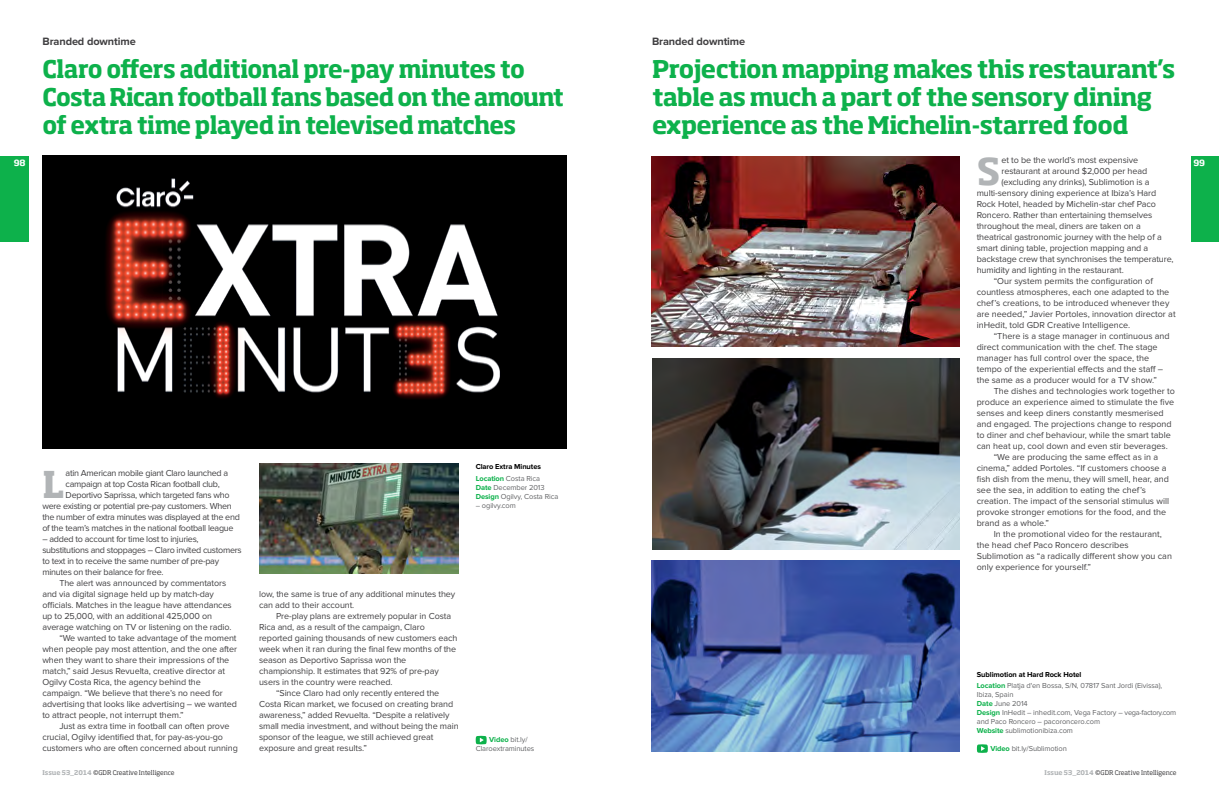
<style>
.page{position:relative;width:1219px;height:794px;background:#fff}
.page>*{position:absolute;margin:0;border:0;box-sizing:border-box;transform-origin:0 0}
.t1{font:700 36.5px "Soho Std";color:#b1b4b6}
.t2{font:700 24px/28px "Soho Std";letter-spacing:-.035em;color:#0db14b;scale:.96 1}
.t3{font:700 24px/28px "Soho Std";letter-spacing:-.035em;color:#0db14b}
.t4{font:700 11px "Proxima Nova";letter-spacing:-.01em;color:#414042}
.t5{font:9px/11px "Proxima Nova";letter-spacing:-.01em;color:#414042}
.t6{font:9px "Proxima Nova";letter-spacing:-.03em;color:#414042}
.t7{font:700 8.5px "Soho Std";color:#fff}
.t8{font:7.5px/9px "Proxima Nova";letter-spacing:-.01em;color:#636466}
.t9{font:700 7.5px/11.8px "Proxima Nova";letter-spacing:-.01em;color:#000}
.t10{font:6.5px "Soho Std";letter-spacing:-.015em;color:#414042}
.s1{color:#0db14b}
.s2{font-weight:400;color:#636466}
.s3{font-weight:700;color:#0db14b}
.s4{font-weight:700;color:#000}
.s5{font-weight:700;color:#b1b4b6}
</style>
<div class="page">
<div style="left:1191px;top:156px;width:28px;height:85px;background:#0db14b"></div>
<div style="left:0;top:156px;width:28px;height:85px;background:#0db14b"></div>
<img style="left:652px;top:156px;width:308px;height:191px">
<img style="left:43px;top:156px;width:524px;height:292px">
<img style="left:259px;top:463px;width:200px;height:111px">
<svg style="left:977px;top:744px;width:11px;height:9px"></svg>
<svg style="left:476px;top:736px;width:11px;height:8px"></svg>
<img style="left:652px;top:359px;width:308px;height:190px">
<img style="left:652px;top:561px;width:308px;height:190px">
<p class="t4" style="left:43px;top:35px;width:95px">Branded downtime</p>
<h2 class="t2" style="left:43px;top:54px;width:545px">Claro offers additional pre-pay minutes to<br>Costa Rican football fans based on the amount of extra time played in televised matches</h2>
<p class="t4" style="left:652px;top:35px;width:95px">Branded downtime</p>
<h2 class="t3" style="left:652px;top:54px;width:525px">Projection mapping makes this restaurant’s table as much a part of the sensory dining experience as the Michelin-starred food</h2>
<h1 class="t1" style="left:977px;top:148px;width:25px">S</h1>
<p class="t5" style="left:1001px;top:155px;width:138px">et to be the world’s most expensive</p>
<p class="t7" style="left:14px;top:157px;width:13px">98</p>
<p class="t7" style="left:1193px;top:157px;width:13px">99</p>
<p class="t5" style="left:1001px;top:166px;width:147px">restaurant at around $2,000 per head</p>
<p class="t5" style="left:1001px;top:177px;width:150px">(excluding any drinks), Sublimotion is a</p>
<p class="t5" style="left:977px;top:188px;width:181px">multi-sensory dining experience at Ibiza’s Hard</p>
<p class="t5" style="left:977px;top:199px;width:181px">Rock Hotel, headed by Michelin-star chef Paco</p>
<p class="t5" style="left:977px;top:210px;width:177px">Roncero. Rather than entertaining themselves</p>
<p class="t5" style="left:977px;top:221px;width:166px">throughout the meal, diners are taken on a</p>
<p class="t5" style="left:977px;top:232px;width:187px">theatrical gastronomic journey with the help of a</p>
<p class="t5" style="left:977px;top:243px;width:173px">smart dining table, projection mapping and a</p>
<p class="t5" style="left:977px;top:254px;width:198px">backstage crew that synchronises the temperature,</p>
<p class="t5" style="left:977px;top:265px;width:149px">humidity and lighting in the restaurant.</p>
<p class="t5" style="left:994px;top:276px;width:161px">“Our system permits the configuration of</p>
<p class="t5" style="left:977px;top:287px;width:194px">countless atmospheres, each one adapted to the</p>
<p class="t5" style="left:977px;top:298px;width:194px">chef’s creations, to be introduced whenever they</p>
<p class="t5" style="left:977px;top:309px;width:200px">are needed,” Javier Portoles, innovation director at</p>
<p class="t5" style="left:977px;top:320px;width:155px">inHedit, told GDR Creative Intelligence.</p>
<p class="t5" style="left:994px;top:331px;width:177px">“There is a stage manager in continuous and</p>
<p class="t5" style="left:977px;top:342px;width:182px">direct communication with the chef. The stage</p>
<p class="t5" style="left:977px;top:353px;width:174px">manager has full control over the space, the</p>
<p class="t5" style="left:977px;top:364px;width:188px">tempo of the experiential effects and the staff –</p>
<p class="t5" style="left:977px;top:375px;width:182px">the same as a producer would for a TV show.”</p>
<p class="t5" style="left:994px;top:386px;width:183px">The dishes and technologies work together to</p>
<p class="t5" style="left:977px;top:397px;width:199px">produce an experience aimed to stimulate the five</p>
<p class="t5" style="left:977px;top:408px;width:188px">senses and keep diners constantly mesmerised</p>
<p class="t5" style="left:977px;top:419px;width:196px">and engaged. The projections change to respond</p>
<p class="t5" style="left:977px;top:430px;width:196px">to diner and chef behaviour, while the smart table</p>
<p class="t5" style="left:977px;top:441px;width:193px">can heat up, cool down and even stir beverages.</p>
<p class="t5" style="left:994px;top:452px;width:166px">“We are producing the same effect as in a</p>
<p class="t5" style="left:977px;top:463px;width:191px">cinema,” added Portoles. “If customers choose a</p>
<p class="t5" style="left:977px;top:474px;width:194px">fish dish from the menu, they will smell, hear, and</p>
<p class="t5" style="left:977px;top:485px;width:171px">see the sea, in addition to eating the chef’s</p>
<p class="t5" style="left:977px;top:496px;width:194px">creation. The impact of the sensorial stimulus will</p>
<p class="t5" style="left:977px;top:507px;width:191px">provoke stronger emotions for the food, and the</p>
<p class="t5" style="left:977px;top:518px;width:74px">brand as a whole.”</p>
<p class="t5" style="left:994px;top:529px;width:170px">In the promotional video for the restaurant,</p>
<p class="t5" style="left:977px;top:540px;width:153px">the head chef Paco Roncero describes</p>
<p class="t5" style="left:977px;top:551px;width:197px">Sublimotion as “a radically different show you can</p>
<p class="t5" style="left:977px;top:562px;width:116px">only experience for yourself.”</p>
<p class="t9" style="left:476px;top:461px;width:67px">Claro Extra Minutes<br><span class="s1">Location</span> <span class="s2">Costa Rica</span></p>
<p class="t8" style="left:476px;top:483px;width:84px"><span class="s3">Date</span> December 2013<br><span class="s3">Design</span> Ogilvy, Costa Rica</p>
<p class="t8" style="left:476px;top:501px;width:42px">– ogilvy.com</p>
<h1 class="t1" style="left:42px;top:461px;width:24px">L</h1>
<p class="t6" style="left:66px;top:468px;width:164px">atin American mobile giant Claro launched a</p>
<p class="t6" style="left:66px;top:479px;width:156px">campaign at top Costa Rican football club,</p>
<p class="t6" style="left:66px;top:490px;width:166px">Deportivo Saprissa, which targeted fans who</p>
<p class="t6" style="left:42px;top:501px;width:191px">were existing or potential pre-pay customers. When</p>
<p class="t6" style="left:42px;top:512px;width:199px">the number of extra minutes was displayed at the end</p>
<p class="t6" style="left:42px;top:523px;width:193px">of the team’s matches in the national football league</p>
<p class="t6" style="left:42px;top:534px;width:158px">– added to account for time lost to injuries,</p>
<p class="t6" style="left:42px;top:545px;width:201px">substitutions and stoppages – Claro invited customers</p>
<p class="t6" style="left:42px;top:556px;width:178px">to text in to receive the same number of pre-pay</p>
<p class="t6" style="left:42px;top:567px;width:123px">minutes on their balance for free.</p>
<p class="t5" style="left:59px;top:578px;width:168px">The alert was announced by commentators</p>
<p class="t5" style="left:42px;top:589px;width:173px">and via digital signage held up by match-day</p>
<p class="t5" style="left:42px;top:600px;width:191px">officials. Matches in the league have attendances</p>
<p class="t5" style="left:42px;top:611px;width:171px">up to 25,000, with an additional 425,000 on</p>
<p class="t5" style="left:42px;top:622px;width:191px">average watching on TV or listening on the radio.</p>
<p class="t5" style="left:59px;top:633px;width:179px">“We wanted to take advantage of the moment</p>
<p class="t5" style="left:42px;top:644px;width:196px">when people pay most attention, and the one after</p>
<p class="t5" style="left:42px;top:655px;width:188px">when they want to share their impressions of the</p>
<p class="t5" style="left:42px;top:666px;width:184px">match,” said Jesus Revuelta, creative director at</p>
<p class="t5" style="left:42px;top:677px;width:160px">Ogilvy Costa Rica, the agency behind the</p>
<p class="t5" style="left:42px;top:688px;width:182px">campaign. “We believe that there’s no need for</p>
<p class="t5" style="left:42px;top:699px;width:196px">advertising that looks like advertising – we wanted</p>
<p class="t5" style="left:42px;top:710px;width:143px">to attract people, not interrupt them.”</p>
<p class="t5" style="left:59px;top:721px;width:172px">Just as extra time in football can often prove</p>
<p class="t5" style="left:42px;top:732px;width:182px">crucial, Ogilvy identified that, for pay-as-you-go</p>
<p class="t5" style="left:42px;top:743px;width:197px">customers who are often concerned about running</p>
<p class="t5" style="left:259px;top:589px;width:198px">low, the same is true of any additional minutes they can add to their account.</p>
<p class="t5" style="left:276px;top:611px;width:176px">Pre-play plans are extremely popular in Costa</p>
<p class="t5" style="left:259px;top:622px;width:167px">Rica and, as a result of the campaign, Claro</p>
<p class="t5" style="left:259px;top:633px;width:200px">reported gaining thousands of new customers each</p>
<p class="t5" style="left:259px;top:644px;width:199px">week when it ran during the final few months of the</p>
<p class="t5" style="left:259px;top:655px;width:149px">season as Deportivo Saprissa won the</p>
<p class="t5" style="left:259px;top:666px;width:181px">championship. It estimates that 92% of pre-pay</p>
<p class="t5" style="left:259px;top:677px;width:135px">users in the country were reached.</p>
<p class="t5" style="left:276px;top:688px;width:165px">“Since Claro had only recently entered the</p>
<p class="t5" style="left:259px;top:699px;width:196px">Costa Rican market, we focused on creating brand</p>
<p class="t5" style="left:259px;top:710px;width:192px">awareness,” added Revuelta. “Despite a relatively</p>
<p class="t5" style="left:259px;top:721px;width:201px">small media investment, and without being the main</p>
<p class="t5" style="left:259px;top:732px;width:176px">sponsor of the league, we still achieved great</p>
<p class="t5" style="left:259px;top:743px;width:109px">exposure and great results.”</p>
<p class="t8" style="left:977px;top:668px;width:187px;line-height:11.8px"><span class="s4">Sublimotion at Hard Rock Hotel<br></span><span class="s3">Location</span> Platja d'en Bossa, S/N, 07817 Sant Jordi (Eivissa),</p>
<p class="t8" style="left:977px;top:690px;width:201px">Ibiza, Spain<br><span class="s3">Date</span> June 2014<br><span class="s3">Design</span> InHedit – inhedit.com, Vega Factory – vega-factory.com and Paco Roncero – pacoroncero.com<br><span class="s3">Website</span> sublimotionibiza.com</p>
<p class="t8" style="left:476px;top:735px;width:60px;text-indent:13px"><span class="s3">Video</span> bit.ly/<br>Claroextraminutes</p>
<p class="t8" style="left:990px;top:744px;width:78px"><span class="s3">Video</span> bit.ly/Sublimotion</p>
<p class="t10" style="left:43px;top:768px;width:133px"><span class="s5">Issue 53_2014</span> ©GDR Creative Intelligence</p>
<p class="t10" style="left:1045px;top:768px;width:133px"><span class="s5">Issue 53_2014</span> ©GDR Creative Intelligence</p>
</div>
